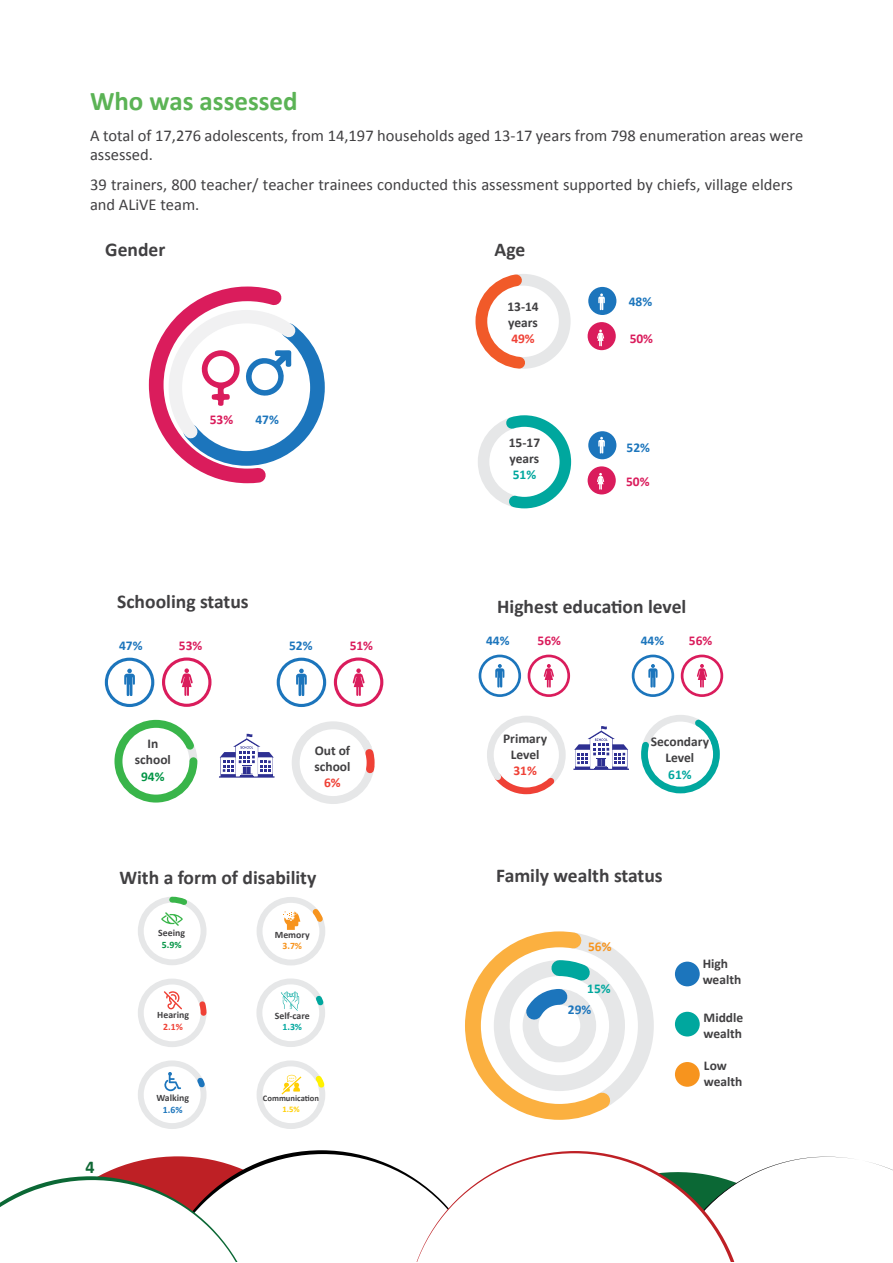
<style>
.page{position:relative;width:893px;height:1263px;background:#fff}
.page>*{position:absolute;margin:0;border:0;box-sizing:border-box;transform-origin:0 0}
.t1{font:700 27px "Calibri";color:#5bb355}
.t2{font:700 19.5px "Calibri";color:#414042}
.t3{font:700 18px "Calibri";color:#106835}
.t4{font:16.5px/19px "Calibri";color:#414042}
.t5{font:700 13.35px/16px "Calibri";color:#414042}
.t6{font:700 13.35px "Calibri";color:#1c75bc}
.t7{font:700 13.35px "Calibri";color:#da1c5c}
.t8{font:700 13.35px "Calibri";color:#00a79e}
.t9{font:700 13.35px "Calibri";color:#ef4136}
.t10{font:700 13.35px "Calibri";color:#009444}
.t11{font:700 13.35px "Calibri";color:#f7941e}
.t12{font:700 9.75px "Calibri";color:#414042}
.t13{font:700 9.75px "Calibri";color:#009444}
.t14{font:700 9.75px "Calibri";color:#f7941e}
.t15{font:700 9.75px "Calibri";color:#00a79e}
.t16{font:700 9.75px "Calibri";color:#ef4136}
.t17{font:700 9.75px "Calibri";color:#1c75bc}
.t18{font:700 8.55px "Calibri";color:#414042}
.t19{font:700 8.55px "Calibri";color:#ffcf01}
</style>
<div class="page">
<svg style="left:0;top:1150px;width:893px;height:111px"></svg>
<svg style="left:475px;top:274px;width:96px;height:95px"></svg>
<div style="left:588px;top:466px;width:28px;height:28px;background:#da1c5c;border-radius:50%"></div>
<svg style="left:597px;top:473px;width:7px;height:17px"></svg>
<div style="left:588px;top:431px;width:28px;height:28px;background:#1c75bc;border-radius:50%"></div>
<svg style="left:598px;top:437px;width:7px;height:16px"></svg>
<div style="left:588px;top:322px;width:28px;height:28px;background:#da1c5c;border-radius:50%"></div>
<div style="left:588px;top:287px;width:28px;height:28px;background:#1c75bc;border-radius:50%"></div>
<svg style="left:478px;top:415px;width:94px;height:94px"></svg>
<svg style="left:597px;top:330px;width:7px;height:16px"></svg>
<svg style="left:598px;top:293px;width:7px;height:17px"></svg>
<div style="left:162px;top:657px;width:49px;height:50px;border:3px solid #da1c5c;border-radius:50%"></div>
<div style="left:105px;top:658px;width:49px;height:49px;border:3px solid #1c75bc;border-radius:50%"></div>
<svg style="left:124px;top:669px;width:11px;height:27px"></svg>
<svg style="left:181px;top:668px;width:12px;height:28px"></svg>
<div style="left:334px;top:657px;width:49px;height:50px;border:3px solid #da1c5c;border-radius:50%"></div>
<div style="left:277px;top:658px;width:49px;height:49px;border:3px solid #1c75bc;border-radius:50%"></div>
<svg style="left:296px;top:669px;width:11px;height:27px"></svg>
<svg style="left:353px;top:668px;width:12px;height:28px"></svg>
<div style="left:479px;top:655px;width:42px;height:42px;border:3px solid #1c75bc;border-radius:50%"></div>
<svg style="left:495px;top:664px;width:9px;height:23px"></svg>
<div style="left:528px;top:655px;width:42px;height:42px;border:3px solid #da1c5c;border-radius:50%"></div>
<svg style="left:544px;top:664px;width:10px;height:24px"></svg>
<div style="left:632px;top:655px;width:42px;height:42px;border:3px solid #1c75bc;border-radius:50%"></div>
<svg style="left:648px;top:664px;width:10px;height:23px"></svg>
<div style="left:681px;top:655px;width:42px;height:42px;border:3px solid #da1c5c;border-radius:50%"></div>
<svg style="left:697px;top:664px;width:10px;height:24px"></svg>
<svg style="left:292px;top:721px;width:83px;height:83px"></svg>
<svg style="left:114px;top:719px;width:84px;height:84px"></svg>
<svg style="left:641px;top:715px;width:79px;height:79px"></svg>
<svg style="left:219px;top:733px;width:55px;height:45px"></svg>
<svg style="left:487px;top:716px;width:142px;height:79px"></svg>
<svg style="left:465px;top:931px;width:189px;height:189px"></svg>
<div style="left:675px;top:962px;width:25px;height:24px;background:#1c75bc;border-radius:50%"></div>
<div style="left:675px;top:1012px;width:25px;height:24px;background:#00a79e;border-radius:50%"></div>
<div style="left:675px;top:1062px;width:25px;height:25px;background:#f7941e;border-radius:50%"></div>
<svg style="left:138px;top:1060px;width:69px;height:69px"></svg>
<svg style="left:138px;top:896px;width:69px;height:69px"></svg>
<svg style="left:256px;top:897px;width:69px;height:69px"></svg>
<svg style="left:138px;top:979px;width:69px;height:68px"></svg>
<svg style="left:256px;top:978px;width:69px;height:69px"></svg>
<svg style="left:256px;top:1060px;width:69px;height:69px"></svg>
<svg style="left:148px;top:286px;width:177px;height:198px"></svg>
<h1 class="t1" style="left:90px;top:84px;width:209px">Who was assessed</h1>
<p class="t4" style="left:90px;top:126px;width:715px">A total of 17,276 adolescents, from 14,197 households aged 13-17 years from 798 enumeration areas were assessed.</p>
<p class="t4" style="left:90px;top:175px;width:704px;line-height:19.8px">39 trainers, 800 teacher/ teacher trainees conducted this assessment supported by chiefs, village elders and ALiVE team.</p>
<p class="t2" style="left:105px;top:237px;width:62px">Gender</p>
<p class="t2" style="left:495px;top:237px;width:32px">Age</p>
<p class="t7" style="left:210px;top:411px;width:25px">53%</p>
<p class="t6" style="left:255px;top:411px;width:25px">47%</p>
<p class="t5" style="left:507px;top:298px;width:33px">13-14 years</p>
<p class="t9" style="left:511px;top:330px;width:25px">49%</p>
<p class="t5" style="left:509px;top:435px;width:33px">15-17 years</p>
<p class="t8" style="left:513px;top:466px;width:25px">51%</p>
<p class="t6" style="left:629px;top:293px;width:25px">48%</p>
<p class="t7" style="left:630px;top:330px;width:25px">50%</p>
<p class="t6" style="left:627px;top:439px;width:25px">52%</p>
<p class="t7" style="left:626px;top:473px;width:25px">50%</p>
<p class="t2" style="left:117px;top:589px;width:133px">Schooling status</p>
<p class="t2" style="left:497px;top:594px;width:191px">Highest education level</p>
<p class="t6" style="left:119px;top:637px;width:25px">47%</p>
<p class="t7" style="left:179px;top:637px;width:25px">53%</p>
<p class="t6" style="left:289px;top:637px;width:25px">52%</p>
<p class="t7" style="left:350px;top:637px;width:25px">51%</p>
<p class="t6" style="left:486px;top:632px;width:25px">44%</p>
<p class="t7" style="left:538px;top:632px;width:25px">56%</p>
<p class="t6" style="left:641px;top:632px;width:25px">44%</p>
<p class="t7" style="left:689px;top:632px;width:25px">56%</p>
<p class="t5" style="left:135px;top:736px;width:37px;text-align:center">In school</p>
<p class="t10" style="left:141px;top:768px;width:25px">94%</p>
<p class="t5" style="left:314px;top:742px;width:37px">Out of school</p>
<p class="t9" style="left:324px;top:774px;width:18px">6%</p>
<p class="t5" style="left:503px;top:730px;width:46px;text-align:center">Primary<br>Level</p>
<p class="t9" style="left:513px;top:762px;width:25px">31%</p>
<p class="t5" style="left:651px;top:734px;width:60px;text-align:center">Secondary<br>Level</p>
<p class="t8" style="left:668px;top:765px;width:25px">61%</p>
<p class="t3" style="left:85px;top:1155px;width:11px">4</p>
<p class="t2" style="left:119px;top:865px;width:198px">With a form of disability</p>
<p class="t2" style="left:496px;top:863px;width:168px">Family wealth status</p>
<p class="t12" style="left:158px;top:927px;width:28px">Seeing</p>
<p class="t13" style="left:162px;top:939px;width:21px">5.9%</p>
<p class="t12" style="left:275px;top:928px;width:36px">Memory</p>
<p class="t14" style="left:282px;top:940px;width:21px">3.7%</p>
<p class="t11" style="left:588px;top:938px;width:25px">56%</p>
<p class="t8" style="left:587px;top:980px;width:25px">15%</p>
<p class="t12" style="left:157px;top:1009px;width:33px">Hearing</p>
<p class="t16" style="left:163px;top:1020px;width:21px">2.1%</p>
<p class="t12" style="left:275px;top:1009px;width:36px">Self-care</p>
<p class="t15" style="left:282px;top:1021px;width:21px">1.3%</p>
<p class="t6" style="left:568px;top:1001px;width:25px">29%</p>
<p class="t12" style="left:156px;top:1091px;width:34px">Walking</p>
<p class="t17" style="left:163px;top:1103px;width:21px">1.6%</p>
<p class="t18" style="left:263px;top:1093px;width:58px">Communication</p>
<p class="t19" style="left:282px;top:1103px;width:19px">1.5%</p>
<p class="t5" style="left:703px;top:955px;width:40px">High wealth</p>
<p class="t5" style="left:704px;top:1009px;width:41px">Middle wealth</p>
<p class="t5" style="left:704px;top:1058px;width:40px">Low wealth</p>
</div>
